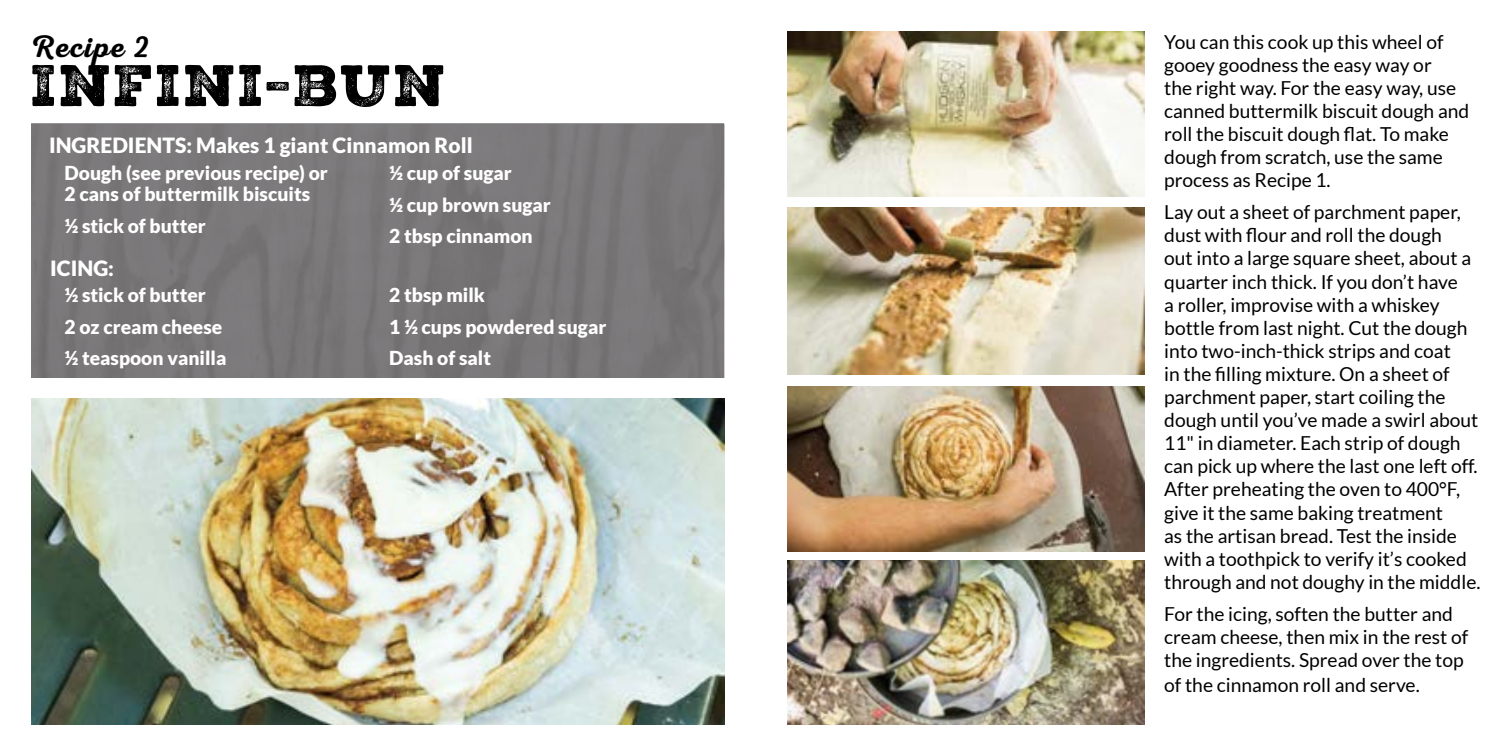
<style>
.page{position:relative;width:1512px;height:756px;background:#fff}
.page>*{position:absolute;margin:0;border:0;box-sizing:border-box;transform-origin:0 0}
.t1{font:56.7px "Nexa Rust Slab Black 3";letter-spacing:.025em;color:#000}
.t2{font:31.5px "Nexa Rust Script S 1";letter-spacing:.045em;color:#000}
.t3{font:900 21px "Lato";color:#fff}
.t4{font:19.25px/23.1px "Lato";color:#000}
.t5{font:900 19.25px/31.5px "Lato";color:#fff}
</style>
<div class="page">
<img style="left:32px;top:124px;width:692px;height:254px">
<img style="left:32px;top:398px;width:692px;height:326px">
<img style="left:787px;top:32px;width:357px;height:165px">
<img style="left:787px;top:561px;width:357px;height:163px">
<img style="left:787px;top:387px;width:357px;height:165px">
<img style="left:787px;top:207px;width:357px;height:167px">
<h2 class="t2" style="left:32px;top:27px;width:120px">Recipe 2</h2>
<h1 class="t1" style="left:32px;top:47px;width:417px">INFINI-BUN</h1>
<p class="t3" style="left:49px;top:133px;width:425px">INGREDIENTS: Makes 1 giant Cinnamon Roll</p>
<p class="t5" style="left:65px;top:162px;width:265px;line-height:21px">Dough (see previous recipe) or<br>2 cans of buttermilk biscuits</p>
<p class="t5" style="left:65px;top:210px;width:143px">½ stick of butter</p>
<p class="t3" style="left:50px;top:256px;width:65px">ICING:</p>
<p class="t5" style="left:389px;top:157px;width:163px">½ cup of sugar<br>½ cup brown sugar<br>2 tbsp cinnamon</p>
<p class="t5" style="left:65px;top:279px;width:163px">½ stick of butter<br>2 oz cream cheese ½ teaspoon vanilla</p>
<p class="t5" style="left:389px;top:279px;width:219px">2 tbsp milk<br>1 ½ cups powdered sugar<br>Dash of salt</p>
<p class="t4" style="left:1164px;top:30px;width:307px">You can this cook up this wheel of gooey goodness the easy way or<br>the right way. For the easy way, use canned buttermilk biscuit dough and roll the biscuit dough flat. To make dough from scratch, use the same process as Recipe 1.</p>
<p class="t4" style="left:1164px;top:201px;width:318px">Lay out a sheet of parchment paper, dust with flour and roll the dough<br>out into a large square sheet, about a quarter inch thick. If you don’t have<br>a roller, improvise with a whiskey bottle from last night. Cut the dough into two-inch-thick strips and coat<br>in the filling mixture. On a sheet of parchment paper, start coiling the dough until you’ve made a swirl about 11" in diameter. Each strip of dough can pick up where the last one left off.<br>After preheating the oven to 400°F, give it the same baking treatment<br>as the artisan bread. Test the inside with a toothpick to verify it’s cooked through and not doughy in the middle.</p>
<p class="t4" style="left:1164px;top:602px;width:306px">For the icing, soften the butter and cream cheese, then mix in the rest of the ingredients. Spread over the top</p>
<p class="t4" style="left:1164px;top:673px;width:257px">of the cinnamon roll and serve.</p>
</div>
